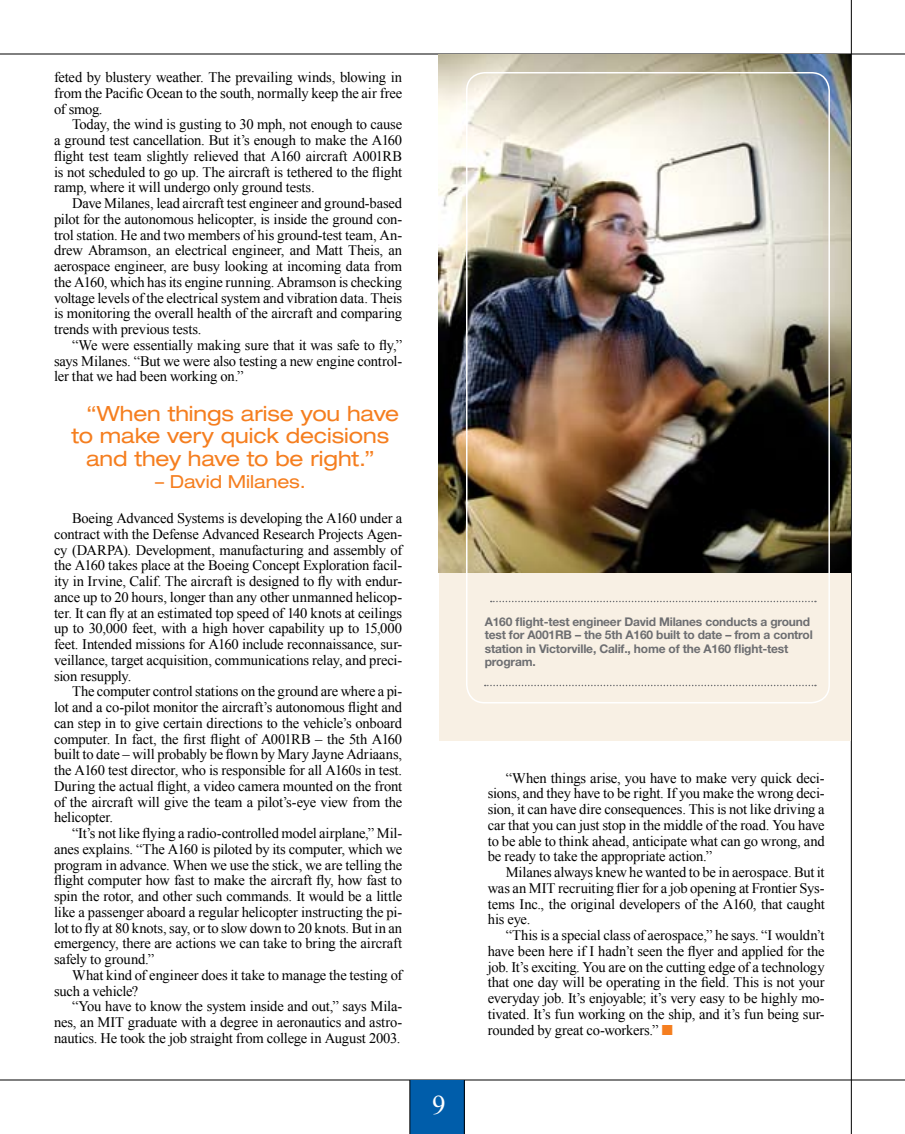
<style>
.page{position:relative;width:905px;height:1134px;background:#fff}
.page>*{position:absolute;margin:0;border:0;box-sizing:border-box;transform-origin:0 0}
.t1{font:27px "Times New Roman";color:#fff}
.t2{font:expanded 21px "Helvetica Neue";letter-spacing:-.005em;color:#f57e1f}
.t3{font:expanded 18px "Helvetica Neue";color:#f57e1f}
.t4{font:14.55px/15.8px "Times New Roman";letter-spacing:-.015em;color:#000;text-align:justify}
.t5{font:700 12px/13.5px "Helvetica Neue";letter-spacing:-.015em;color:#6d6e71}
.s1{color:#f57e1f}
</style>
<div class="page">
<hr style="left:0;top:54px;width:904px;height:1px;background:#000">
<hr style="left:0;top:1080px;width:904px;height:1px;background:#000">
<hr style="left:850px;top:0;width:1px;height:1134px;background:#000">
<div style="left:439px;top:54px;width:411px;height:687px;background:#f8f0e4"></div>
<img style="left:439px;top:54px;width:411px;height:519px">
<div style="left:466px;top:72px;width:364px;height:632px;border:2px solid #fff;border-radius:18px"></div>
<svg style="left:490px;top:601px;width:325px;height:1px"></svg>
<svg style="left:484px;top:685px;width:331px;height:1px"></svg>
<div style="left:410px;top:1080px;width:54px;height:54px;background:#005daa"></div>
<hr style="left:409px;top:1080px;width:1px;height:54px;background:#000">
<hr style="left:464px;top:1080px;width:1px;height:54px;background:#000">
<p class="t4" style="left:54px;top:69px;width:350px">feted by blustery weather. The prevailing winds, blowing in from the Pacific Ocean to the south, normally keep the air free of smog.</p>
<p class="t4" style="left:54px;top:116px;width:350px;text-indent:18px">Today, the wind is gusting to 30 mph, not enough to cause a ground test cancellation. But it’s enough to make the A160 flight test team slightly relieved that A160 aircraft A001RB is not scheduled to go up. The aircraft is tethered to the flight ramp, where it will undergo only ground tests.</p>
<p class="t4" style="left:54px;top:195px;width:350px;text-indent:18px">Dave Milanes, lead aircraft test engineer and ground-based pilot for the autonomous helicopter, is inside the ground con&shy;trol station. He and two members of his ground-test team, An&shy;drew Abramson, an electrical engineer, and Matt Theis, an aerospace engineer, are busy looking at incoming data from the A160, which has its engine running. Abramson is checking voltage levels of the electrical system and vibration data. Theis is monitoring the overall health of the aircraft and comparing trends with previous tests.</p>
<p class="t4" style="left:54px;top:337px;width:349px;text-indent:18px">“We were essentially making sure that it was safe to fly,” says Milanes. “But we were also testing a new engine control&shy;ler that we had been working on.”</p>
<h2 class="t2" style="left:86px;top:400px;width:314px">“When things arise you have</h2>
<h2 class="t2" style="left:71px;top:423px;width:319px">to make very quick decisions</h2>
<h2 class="t2" style="left:86px;top:445px;width:290px">and they have to be right.”</h2>
<p class="t3" style="left:155px;top:471px;width:152px">– David Milanes.</p>
<p class="t4" style="left:54px;top:510px;width:350px;text-indent:18px">Boeing Advanced Systems is developing the A160 under a contract with the Defense Advanced Research Projects Agen&shy;cy (DARPA). Development, manufacturing and assembly of the A160 takes place at the Boeing Concept Exploration facil&shy;ity in Irvine, Calif. The aircraft is designed to fly with endur&shy;ance up to 20 hours, longer than any other unmanned helicop&shy;ter. It can fly at an estimated top speed of 140 knots at ceilings up to 30,000 feet, with a high hover capability up to 15,000 feet. Intended missions for A160 include reconnaissance, sur&shy;veillance, target acquisition, communications relay, and preci&shy;sion resupply.</p>
<p class="t4" style="left:54px;top:683px;width:350px;text-indent:18px">The computer control stations on the ground are where a pi&shy;lot and a co-pilot monitor the aircraft’s autonomous flight and can step in to give certain directions to the vehicle’s onboard computer. In fact, the first flight of A001RB – the 5th A160 built to date – will probably be flown by Mary Jayne Adriaans, the A160 test director, who is responsible for all A160s in test.<br>During the actual flight, a video camera mounted on the front of the aircraft will give the team a pilot’s-eye view from the helicopter.</p>
<p class="t4" style="left:54px;top:825px;width:350px;text-indent:18px">“It’s not like flying a radio-controlled model airplane,” Mil&shy;anes explains. “The A160 is piloted by its computer, which we program in advance. When we use the stick, we are telling the flight computer how fast to make the aircraft fly, how fast to spin the rotor, and other such commands. It would be a little like a passenger aboard a regular helicopter instructing the pi&shy;lot to fly at 80 knots, say, or to slow down to 20 knots. But in an emergency, there are actions we can take to bring the aircraft safely to ground.”</p>
<p class="t4" style="left:54px;top:967px;width:350px;text-indent:18px">What kind of engineer does it take to manage the testing of such a vehicle?</p>
<p class="t4" style="left:54px;top:998px;width:349px;text-indent:18px">“You have to know the system inside and out,” says Mila&shy;nes, an MIT graduate with a degree in aeronautics and astro&shy;nautics. He took the job straight from college in August 2003.</p>
<h1 class="t1" style="left:432px;top:1089px;width:15px">9</h1>
<p class="t5" style="left:484px;top:615px;width:329px">A160 flight-test engineer David Milanes conducts a ground test for A001RB – the 5th A160 built to date – from a control station in Victorville, Calif., home of the A160 flight-test program.</p>
<p class="t4" style="left:488px;top:770px;width:338px;text-indent:18px">“When things arise, you have to make very quick deci&shy;sions, and they have to be right. If you make the wrong deci&shy;sion, it can have dire consequences. This is not like driving a car that you can just stop in the middle of the road. You have to be able to think ahead, anticipate what can go wrong, and be ready to take the appropriate action.”</p>
<p class="t4" style="left:488px;top:864px;width:338px;text-indent:18px">Milanes always knew he wanted to be in aerospace. But it was an MIT recruiting flier for a job opening at Frontier Sys&shy;tems Inc., the original developers of the A160, that caught his eye.</p>
<p class="t4" style="left:488px;top:927px;width:338px;text-indent:18px">“This is a special class of aerospace,” he says. “I wouldn’t have been here if I hadn’t seen the flyer and applied for the job. It’s exciting. You are on the cutting edge of a technology that one day will be operating in the field. This is not your everyday job. It’s enjoyable; it’s very easy to be highly mo&shy;tivated. It’s fun working on the ship, and it’s fun being sur&shy;rounded by great co-workers.” <span class="s1">■</span></p>
</div>
